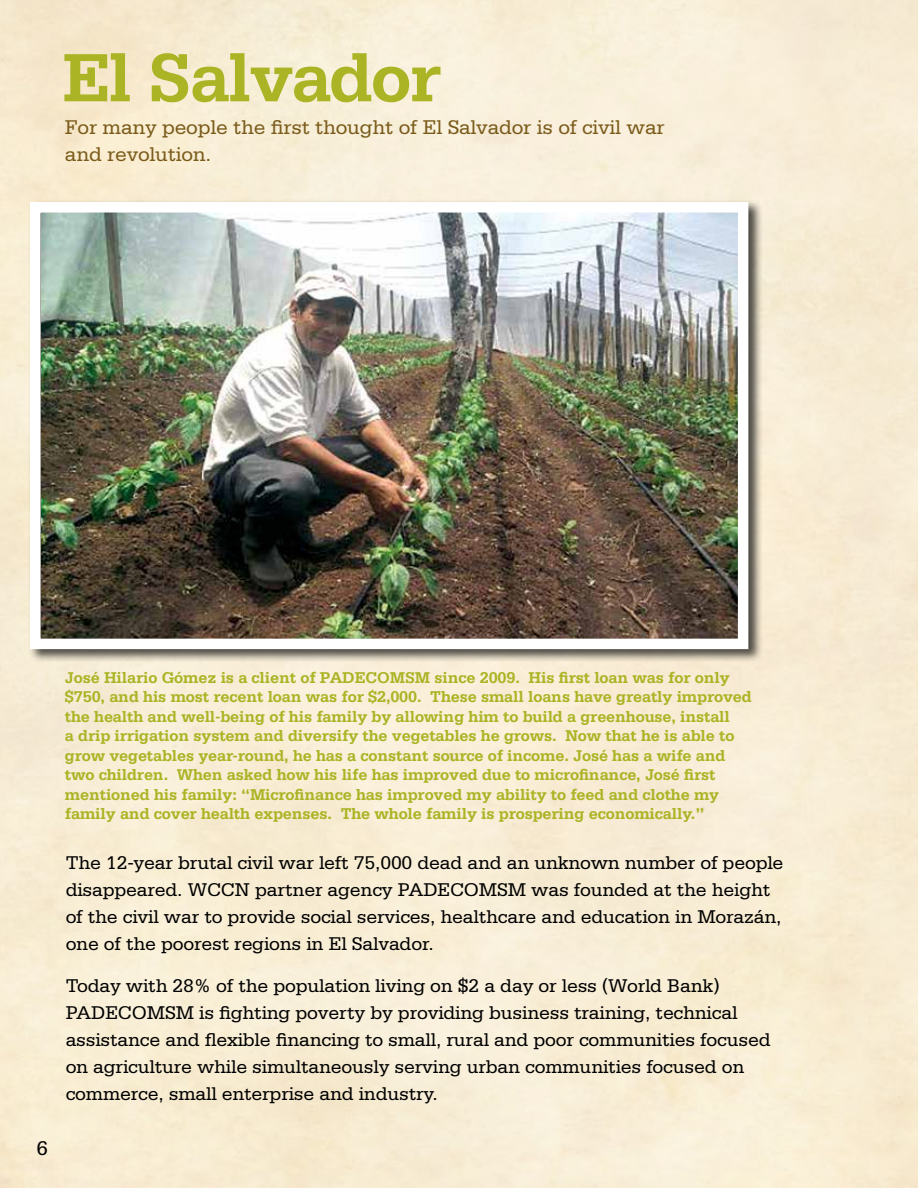
<style>
.page{position:relative;width:918px;height:1188px;background:#fff}
.page>*{position:absolute;margin:0;border:0;box-sizing:border-box;transform-origin:0 0}
.t1{font:700 72px "Serifa";letter-spacing:-.03em;color:#aab424}
.t2{font:21px/27px "Serifa";letter-spacing:-.01em;color:#7a5b1a}
.t3{font:21px "Serifa";color:#000}
.t4{font:19.5px/27px "Serifa";letter-spacing:-.01em;color:#000}
.t5{font:700 16.5px/19.5px "Serifa";letter-spacing:-.01em;color:#aab424}
</style>
<div class="page">
<div style="left:28px;top:200px;width:735px;height:463px;background:#000;opacity:.7"></div>
<img style="left:41px;top:213px;width:696px;height:425px">
<h1 class="t1" style="left:62px;top:35px;width:380px">El Salvador</h1>
<p class="t2" style="left:65px;top:113px;width:601px">For many people the first thought of El Salvador is of civil war and revolution.</p>
<p class="t3" style="left:36px;top:1137px;width:13px">6</p>
<p class="t5" style="left:65px;top:667px;width:688px">José Hilario Gómez is a client of PADECOMSM since 2009. His first loan was for only $750, and his most recent loan was for $2,000. These small loans have greatly improved the health and well-being of his family by allowing him to build a greenhouse, install<br>a drip irrigation system and diversify the vegetables he grows. Now that he is able to grow vegetables year-round, he has a constant source of income. José has a wife and two children. When asked how his life has improved due to microfinance, José first mentioned his family: “Microfinance has improved my ability to feed and clothe my family and cover health expenses. The whole family is prospering economically.”</p>
<p class="t4" style="left:66px;top:849px;width:719px">The 12-year brutal civil war left 75,000 dead and an unknown number of people disappeared. WCCN partner agency PADECOMSM was founded at the height of the civil war to provide social services, healthcare and education in Morazán, one of the poorest regions in El Salvador.</p>
<p class="t4" style="left:66px;top:972px;width:706px">Today with 28% of the population living on $2 a day or less (World Bank)<br>PADECOMSM is fighting poverty by providing business training, technical assistance and flexible financing to small, rural and poor communities focused on agriculture while simultaneously serving urban communities focused on commerce, small enterprise and industry.</p>
</div>
